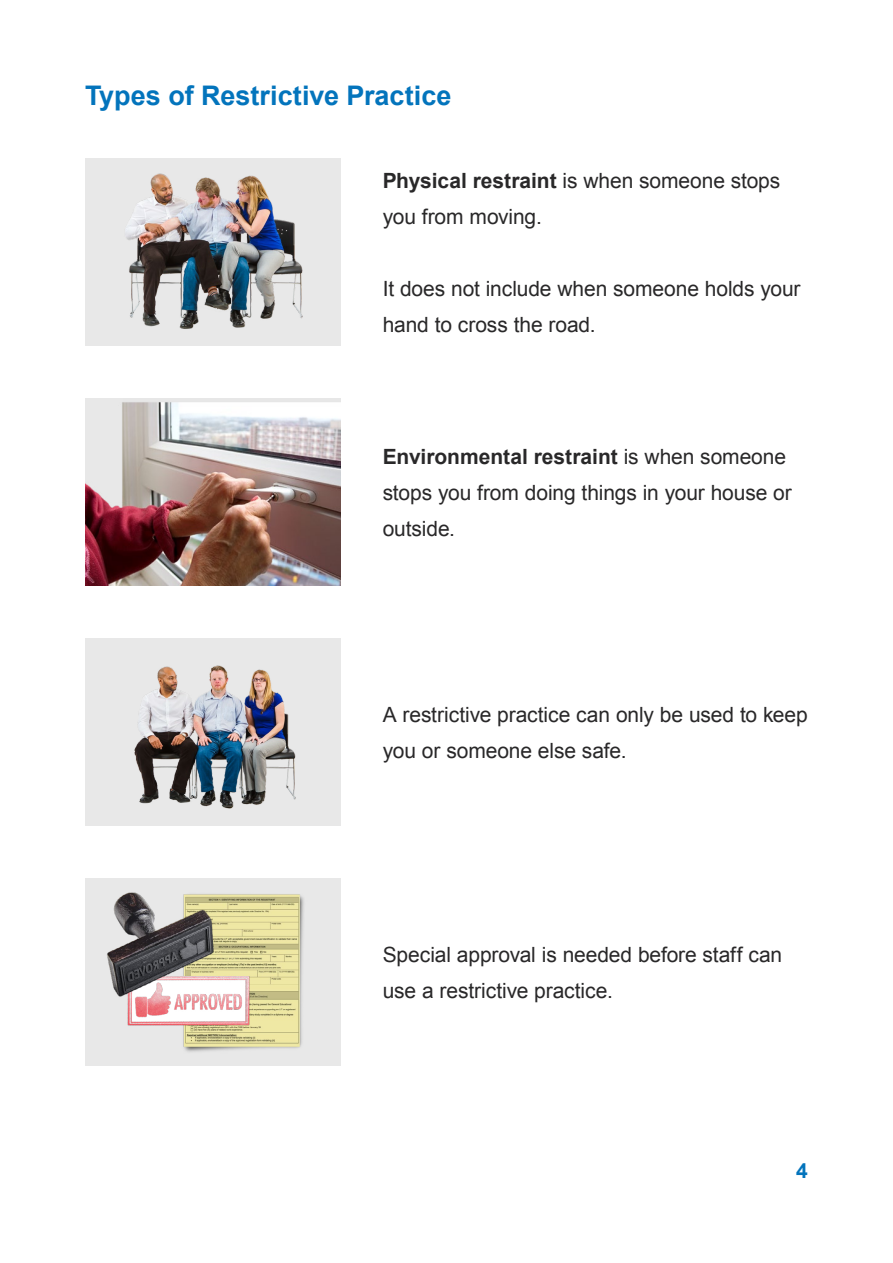
<style>
.page{position:relative;width:893px;height:1263px;background:#fff}
.page>*{position:absolute;margin:0;border:0;box-sizing:border-box;transform-origin:0 0}
.t1{font:700 27px "Arial";color:#0374bc}
.t2{font:21px/36px "Arial";letter-spacing:-.005em;color:#292829}
.t3{font:700 21px "Arial";color:#0374bc}
.s1{font-weight:700}
</style>
<div class="page">
<img style="left:85px;top:399px;width:255px;height:187px">
<div style="left:85px;top:638px;width:255px;height:188px;background:#e8e8e8"></div>
<img style="left:134px;top:665px;width:162px;height:144px">
<div style="left:85px;top:878px;width:255px;height:187px;background:#e8e8e8"></div>
<img style="left:183px;top:894px;width:121px;height:158px">
<div style="left:85px;top:158px;width:255px;height:187px;background:#e8e8e8"></div>
<img style="left:126px;top:173px;width:177px;height:156px">
<img style="left:107px;top:892px;width:146px;height:141px">
<p class="t1" style="left:85px;top:77px;width:368px">Types of Restrictive Practice</p>
<p class="t2" style="left:383px;top:163px;width:399px"><span class="s1">Physical restraint</span> is when someone stops you from moving.</p>
<p class="t2" style="left:383px;top:271px;width:419px">It does not include when someone holds your hand to cross the road.</p>
<p class="t2" style="left:383px;top:439px;width:411px"><span class="s1">Environmental restraint</span> is when someone stops you from doing things in your house or outside.</p>
<p class="t2" style="left:383px;top:697px;width:427px">A restrictive practice can only be used to keep you or someone else safe.</p>
<p class="t2" style="left:383px;top:936px;width:401px">Special approval is needed before staff can use a restrictive practice.</p>
<p class="t3" style="left:796px;top:1157px;width:13px">4</p>
</div>
